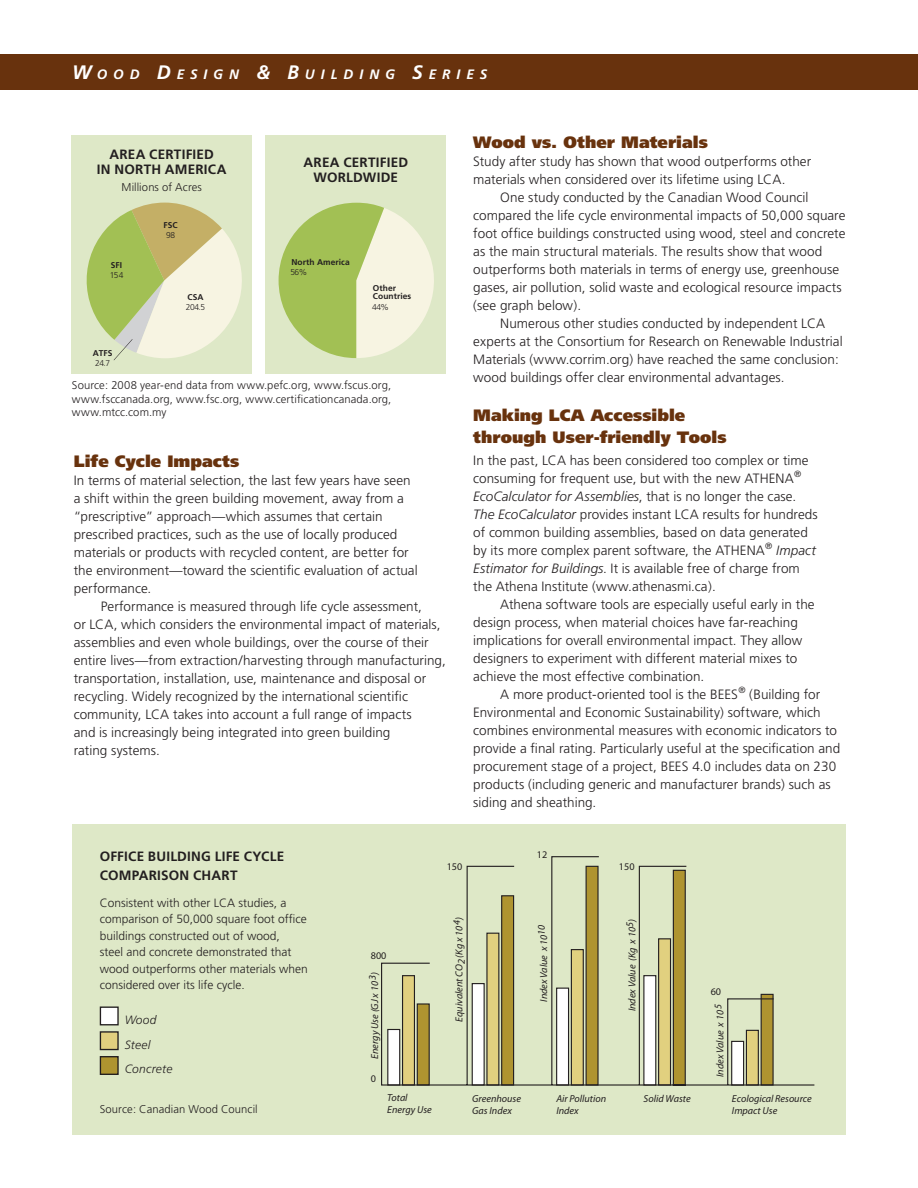
<style>
.page{position:relative;width:918px;height:1188px;background:#fff}
.page>*{position:absolute;margin:0;border:0;box-sizing:border-box;transform-origin:0 0}
.Subhead_Parag-1{font:900 16.5px/21.6px "Frutiger";letter-spacing:.005em;color:#68320d}
.t1{font:italic 700 13.65px "Frutiger";letter-spacing:.435em;color:#fff}
.t2{font:300 13.5px/18px "Frutiger";color:#231f20}
.Subhead_Parag-1-2{font:700 13.5px/15px "Frutiger";letter-spacing:.015em;color:#231f20;text-align:center}
.Annotation_text{font:700 13.5px/19.5px "Frutiger";letter-spacing:.015em;color:#231f20}
.t3{font:300 12px/16.5px "Frutiger";color:#231f20}
.t4{font:italic 300 12px "Frutiger";letter-spacing:.02em;color:#231f20}
.Sources-1_Parag-BH{font:300 11.25px/13.5px "Frutiger";letter-spacing:.01em;color:#231f20;text-align:justify}
.t5{font:italic 10.2px/12.3px "Myriad Pro";color:#231f20}
.t6{font:10.2px "Myriad Pro";color:#231f20}
.t7{font:700 8.4px/10.1px "Frutiger";letter-spacing:.005em;color:#231f20}
.t8{font:300 8.4px/10.1px "Frutiger";color:#231f20}
.s1{font-size:19.5px}
.s2{font-weight:300}
.s3{font-weight:700}
.s4{font-style:italic}
</style>
<div class="page">
<div style="left:72px;top:824px;width:774px;height:311px;background:#dee8c7"></div>
<svg style="left:381px;top:856px;width:434px;height:230px"></svg>
<div style="left:0;top:54px;width:918px;height:36px;background:#68320d"></div>
<div style="left:100px;top:1007px;width:18px;height:18px;background:#fff"></div>
<div style="left:100px;top:1007px;width:19px;height:18px;border:1px solid #231f20"></div>
<div style="left:100px;top:1032px;width:18px;height:18px;background:#e1cf7f"></div>
<div style="left:100px;top:1031px;width:19px;height:19px;border:1px solid #231f20"></div>
<div style="left:100px;top:1057px;width:18px;height:17px;background:#ae9430"></div>
<div style="left:100px;top:1056px;width:19px;height:19px;border:1px solid #231f20"></div>
<div style="left:71px;top:135px;width:181px;height:238px;background:#dee8c7"></div>
<svg style="left:87px;top:203px;width:155px;height:157px"></svg>
<div style="left:266px;top:135px;width:180px;height:238px;background:#dee8c7"></div>
<svg style="left:279px;top:203px;width:155px;height:155px"></svg>
<p class="t1" style="left:72px;top:66px;width:417px"><span class="s1">W</span>OOD <span class="s1">D</span>ESIGN <span class="s1">&amp; B</span>UILDING <span class="s1">S</span>ERIES</p>
<p class="Subhead_Parag-1-2" style="left:97px;top:147px;width:131px">AREA CERTIFIED<br>IN NORTH AMERICA</p>
<p class="Sources-1_Parag-BH" style="left:122px;top:180px;width:82px">Millions of Acres</p>
<p class="t7" style="left:110px;top:260px;width:15px">SFI<br><span class="s2">154</span></p>
<p class="t7" style="left:93px;top:348px;width:21px">ATFS<br><span class="s2">24.7</span></p>
<p class="t7" style="left:164px;top:220px;width:16px;text-align:center">FSC<br><span class="s2">98</span></p>
<p class="t8" style="left:186px;top:292px;width:21px"><span class="s3">CSA<br></span>204.5</p>
<p class="Subhead_Parag-1-2" style="left:304px;top:154px;width:106px">AREA CERTIFIED<br>WORLDWIDE</p>
<p class="t7" style="left:290px;top:257px;width:61px">North America<br><span class="s2">56%</span></p>
<p class="t7" style="left:373px;top:284px;width:40px;line-height:8.2px">Other<br>Countries</p>
<p class="t8" style="left:372px;top:302px;width:18px">44%</p>
<p class="Sources-1_Parag-BH" style="left:72px;top:379px;width:321px">Source: 2008 year-end data from www.pefc.org, www.fscus.org, www.fsccanada.org, www.fsc.org, www.certificationcanada.org, www.mtcc.com.my</p>
<p class="Subhead_Parag-1" style="left:74px;top:450px;width:167px">Life Cycle Impacts</p>
<p class="t2" style="left:74px;top:471px;width:345px">In terms of material selection, the last few years have seen a shift within the green building movement, away from a “prescriptive” approach—which assumes that certain prescribed practices, such as the use of locally produced materials or products with recycled content, are better for the environment—toward the scientific evaluation of actual performance.</p>
<p class="t2" style="left:74px;top:597px;width:374px;text-indent:27px">Performance is measured through life cycle assessment,<br>or LCA, which considers the environmental impact of materials, assemblies and even whole buildings, over the course of their entire lives—from extraction/harvesting through manufacturing, transportation, installation, use, maintenance and disposal or recycling. Widely recognized by the international scientific community, LCA takes into account a full range of impacts<br>and is increasingly being integrated into green building<br>rating systems.</p>
<p class="Subhead_Parag-1" style="left:473px;top:132px;width:236px">Wood vs. Other Materials</p>
<p class="t2" style="left:473px;top:153px;width:339px">Study after study has shown that wood outperforms other materials when considered over its lifetime using LCA.</p>
<p class="t2" style="left:473px;top:189px;width:374px;text-indent:27px">One study conducted by the Canadian Wood Council compared the life cycle environmental impacts of 50,000 square foot office buildings constructed using wood, steel and concrete as the main structural materials. The results show that wood outperforms both materials in terms of energy use, greenhouse gases, air pollution, solid waste and ecological resource impacts (see graph below).</p>
<p class="t2" style="left:473px;top:315px;width:371px;text-indent:27px">Numerous other studies conducted by independent LCA experts at the Consortium for Research on Renewable Industrial Materials (www.corrim.org) have reached the same conclusion: wood buildings offer clear environmental advantages.</p>
<p class="Subhead_Parag-1" style="left:473px;top:405px;width:255px">Making LCA Accessible through User-friendly Tools</p>
<p class="t2" style="left:473px;top:452px;width:346px">In the past, LCA has been considered too complex or time consuming for frequent use, but with the new ATHENA<sup>® </sup><span class="s4">EcoCalculator for Assemblies</span>, that is no longer the case.<br><span class="s4">The EcoCalculator</span> provides instant LCA results for hundreds of common building assemblies, based on data generated by its more complex parent software, the ATHENA<sup>®</sup> <span class="s4">Impact Estimator for Buildings</span>. It is available free of charge from the Athena Institute (www.athenasmi.ca).</p>
<p class="t2" style="left:473px;top:596px;width:343px;text-indent:27px">Athena software tools are especially useful early in the design process, when material choices have far-reaching implications for overall environmental impact. They allow designers to experiment with different material mixes to achieve the most effective combination.</p>
<p class="t2" style="left:473px;top:686px;width:369px;text-indent:27px">A more product-oriented tool is the BEES<sup>®</sup> (Building for Environmental and Economic Sustainability) software, which combines environmental measures with economic indicators to provide a final rating. Particularly useful at the specification and procurement stage of a project, BEES 4.0 includes data on 230 products (including generic and manufacturer brands) such as siding and sheathing.</p>
<p class="Annotation_text" style="left:100px;top:846px;width:186px">OFFICE BUILDING LIFE CYCLE<br>COMPARISON CHART</p>
<p class="t3" style="left:100px;top:894px;width:210px">Consistent with other LCA studies, a comparison of 50,000 square foot office buildings constructed out of wood,<br>steel and concrete demonstrated that wood outperforms other materials when considered over its life cycle.</p>
<p class="t4" style="left:125px;top:1013px;width:33px">Wood</p>
<p class="t4" style="left:125px;top:1038px;width:27px">Steel</p>
<p class="t4" style="left:125px;top:1062px;width:49px">Concrete</p>
<p class="Sources-1_Parag-BH" style="left:100px;top:1103px;width:159px">Source: Canadian Wood Council</p>
<p class="t6" style="left:537px;top:849px;width:12px">12</p>
<p class="t6" style="left:447px;top:861px;width:17px">150</p>
<p class="t6" style="left:619px;top:861px;width:17px">150</p>
<p class="t6" style="left:371px;top:949px;width:17px">800</p>
<p class="t5" style="left:368px;top:1059px;width:88px;rotate:-90deg">Energy Use (GJ x 103)</p>
<p class="t6" style="left:371px;top:1072px;width:7px">0</p>
<p class="t5" style="left:387px;top:1091px;width:46px">Total<br>Energy Use</p>
<p class="t5" style="left:453px;top:1022px;width:106px;rotate:-90deg">Equivalent CO2 (Kg x 104)</p>
<p class="t5" style="left:537px;top:1002px;width:79px;rotate:-90deg">Index Value x 1010</p>
<p class="t5" style="left:625px;top:927px;width:10px;rotate:-90deg">5)</p>
<p class="t5" style="left:626px;top:1011px;width:86px;rotate:-90deg">Index Value (Kg x 10</p>
<p class="t6" style="left:711px;top:985px;width:12px">60</p>
<p class="t5" style="left:712px;top:1009px;width:7px;rotate:-90deg">5</p>
<p class="t5" style="left:714px;top:1077px;width:69px;rotate:-90deg">Index Value x 10</p>
<p class="t5" style="left:472px;top:1092px;width:50px">Greenhouse<br>Gas Index</p>
<p class="t5" style="left:556px;top:1092px;width:51px">Air Pollution<br>Index</p>
<p class="t5" style="left:644px;top:1092px;width:49px">Solid Waste</p>
<p class="t5" style="left:732px;top:1092px;width:81px">Ecological Resource<br>Impact Use</p>
</div>
